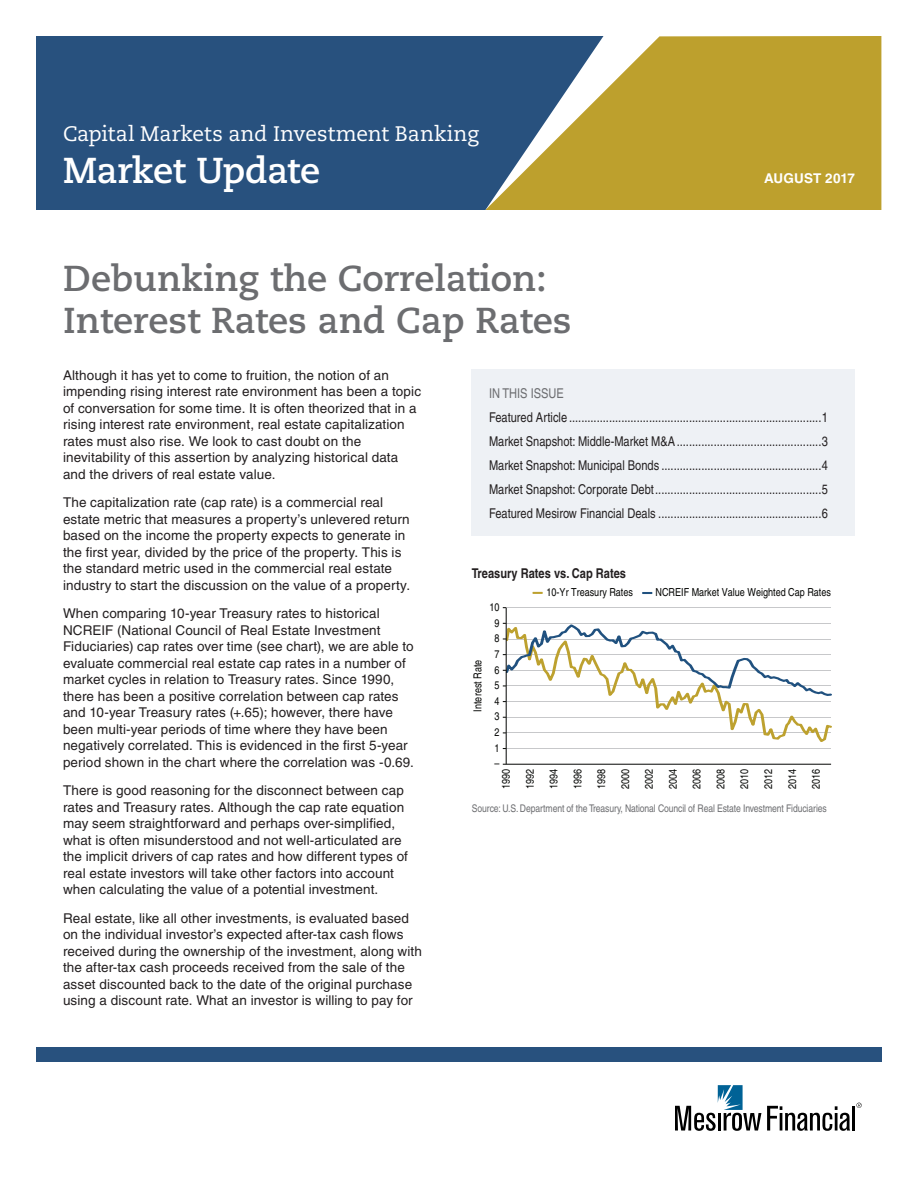
<style>
.page{position:relative;width:918px;height:1188px;background:#fff}
.page>*{position:absolute;margin:0;border:0;box-sizing:border-box;transform-origin:0 0}
.NL_Headline{font:700 36px/42px "Caecilia LT Std";color:#6c6d70}
.fs_Title{font:700 36px "Caecilia LT Std";letter-spacing:-.02em;color:#fff}
.fs_Title-2{font:21px "Caecilia LT Std";letter-spacing:-.01em;color:#fff}
.Body_Copy_CMIB{font:13.5px/16.5px "Helvetica LT";letter-spacing:.01em;color:#231f20}
.Body{font:condensed 13.5px "Helvetica LT";color:#231f20}
.Chart_label{font:700 condensed 13.5px "Helvetica LT";color:#231f20}
.Chart_label-2{font:condensed 13.5px "Helvetica LT";color:#6c6d70}
.fs_Business_Sector{font:700 13.5px "Helvetica LT";letter-spacing:.01em;color:#fff}
.t1{font:condensed 11.1px/23.9px "Helvetica LT";color:#040503}
.Chart_source{font:condensed 10.5px "Helvetica LT";letter-spacing:-.01em;color:#6c6d70}
</style>
<div class="page">
<svg style="left:767px;top:1106px;width:83px;height:25px"></svg>
<hr style="left:852px;top:1106px;width:3px;height:25px;background:#000">
<svg style="left:675px;top:1085px;width:86px;height:46px"></svg>
<svg style="left:856px;top:1103px;width:6px;height:5px"></svg>
<div style="left:36px;top:1047px;width:846px;height:15px;background:#28517e"></div>
<div style="left:471px;top:369px;width:384px;height:167px;background:#eef1f5"></div>
<div style="left:604px;top:36px;width:277px;height:174px;background:#bda02d"></div>
<svg style="left:36px;top:36px;width:568px;height:174px;background:#385b7c"></svg>
<hr style="left:506px;top:608px;width:325px;height:1px;background:#c7c8ca">
<hr style="left:506px;top:748px;width:325px;height:1px;background:#c7c8ca">
<hr style="left:506px;top:764px;width:325px;height:1px;background:#040503">
<svg style="left:532px;top:592px;width:11px;height:2px"></svg>
<svg style="left:642px;top:592px;width:10px;height:2px"></svg>
<svg style="left:503px;top:623px;width:329px;height:119px"></svg>
<hr style="left:506px;top:608px;width:1px;height:157px;background:#040503">
<p class="fs_Title-2" style="left:63px;top:121px;width:417px">Capital Markets and Investment Banking</p>
<p class="fs_Title" style="left:63px;top:149px;width:259px">Market Update</p>
<p class="NL_Headline" style="left:63px;top:258px;width:510px">Debunking the Correlation:<br>Interest Rates and Cap Rates</p>
<p class="fs_Business_Sector" style="left:764px;top:170px;width:92px">AUGUST 2017</p>
<p class="Body_Copy_CMIB" style="left:63px;top:367px;width:360px">Although it has yet to come to fruition, the notion of an impending rising interest rate environment has been a topic of conversation for some time. It is often theorized that in a rising interest rate environment, real estate capitalization rates must also rise. We look to cast doubt on the inevitability of this assertion by analyzing historical data and the drivers of real estate value.</p>
<p class="Body_Copy_CMIB" style="left:63px;top:494px;width:349px">The capitalization rate (cap rate) is a commercial real estate metric that measures a property’s unlevered return based on the income the property expects to generate in the first year, divided by the price of the property. This is the standard metric used in the commercial real estate industry to start the discussion on the value of a property.</p>
<p class="Body_Copy_CMIB" style="left:63px;top:605px;width:353px">When comparing 10-year Treasury rates to historical NCREIF (National Council of Real Estate Investment Fiduciaries) cap rates over time (see chart), we are able to evaluate commercial real estate cap rates in a number of market cycles in relation to Treasury rates. Since 1990, there has been a positive correlation between cap rates and 10-year Treasury rates (+.65); however, there have been multi-year periods of time where they have been negatively correlated. This is evidenced in the first 5-year period shown in the chart where the correlation was -0.69.</p>
<p class="Body_Copy_CMIB" style="left:63px;top:782px;width:346px">There is good reasoning for the disconnect between cap rates and Treasury rates. Although the cap rate equation may seem straightforward and perhaps over-simplified, what is often misunderstood and not well-articulated are the implicit drivers of cap rates and how different types of real estate investors will take other factors into account when calculating the value of a potential investment.</p>
<p class="Body_Copy_CMIB" style="left:63px;top:910px;width:360px">Real estate, like all other investments, is evaluated based on the individual investor’s expected after-tax cash flows received during the ownership of the investment, along with the after-tax cash proceeds received from the sale of the asset discounted back to the date of the original purchase using a discount rate. What an investor is willing to pay for</p>
<p class="Chart_label-2" style="left:489px;top:385px;width:76px">IN THIS ISSUE</p>
<p class="Body" style="left:489px;top:409px;width:341px">Featured Article ..................................................................................1</p>
<p class="Body" style="left:489px;top:433px;width:341px">Market Snapshot: Middle-Market M&amp;A...............................................3</p>
<p class="Body" style="left:489px;top:457px;width:341px">Market Snapshot: Municipal Bonds ....................................................4</p>
<p class="Body" style="left:489px;top:481px;width:341px">Market Snapshot: Corporate Debt......................................................5</p>
<p class="Body" style="left:489px;top:505px;width:341px">Featured Mesirow Financial Deals .....................................................6</p>
<p class="Chart_label" style="left:472px;top:565px;width:156px">Treasury Rates vs. Cap Rates</p>
<p class="t1" style="left:466px;top:712px;width:53px;rotate:-90deg">Interest Rate</p>
<p class="t1" style="left:490px;top:595px;width:12px">10</p>
<p class="t1" style="left:495px;top:611px;width:7px">9</p>
<p class="t1" style="left:495px;top:627px;width:7px">8</p>
<p class="t1" style="left:495px;top:642px;width:7px">7</p>
<p class="t1" style="left:495px;top:658px;width:7px">6</p>
<p class="t1" style="left:495px;top:673px;width:7px">5</p>
<p class="t1" style="left:495px;top:689px;width:7px">4</p>
<p class="t1" style="left:495px;top:705px;width:7px">3</p>
<p class="t1" style="left:495px;top:724px;width:7px;line-height:15.6px">2<br>1</p>
<p class="t1" style="left:495px;top:751px;width:7px">–</p>
<p class="t1" style="left:547px;top:580px;width:88px">10-Yr Treasury Rates</p>
<p class="t1" style="left:656px;top:580px;width:177px">NCREIF Market Value Weighted Cap Rates</p>
<p class="t1" style="left:494px;top:789px;width:22px;text-align:justify;rotate:-90deg">1990<br>1992<br>1994<br>1996<br>1998<br>2000<br>2002<br>2004<br>2006<br>2008<br>2010<br>2012<br>2014<br>2016</p>
<p class="Chart_source" style="left:472px;top:802px;width:356px">Source: U.S. Department of the Treasury, National Council of Real Estate Investment Fiduciaries</p>
</div>
